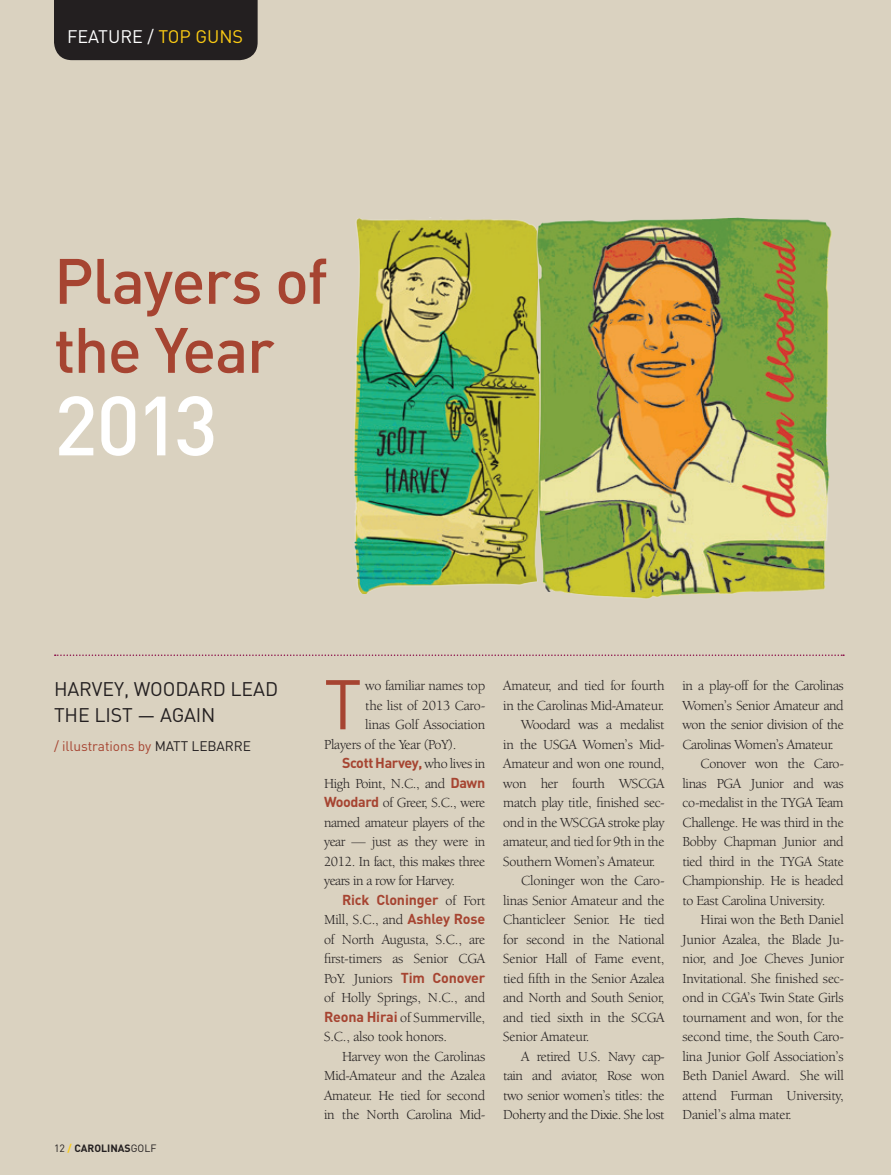
<style>
.page{position:relative;width:891px;height:1175px;background:#fff}
.page>*{position:absolute;margin:0;border:0;box-sizing:border-box;transform-origin:0 0}
.t1{font:500 82.5px "DIN";color:#fff}
.BERKELEY_TEXT{font:69px "DIN";color:#a64431}
.t2{font:500 63px/69px "DIN";letter-spacing:-.025em;color:#a64431}
.BERKELEY_TEXT-2{font:19.5px/25.5px "DIN";letter-spacing:-.005em;color:#231f20}
.t3{font:18px "DIN";color:#fff}
.BERKELEY_TEXT-3{font:14.25px/19.5px "Berkeley Oldstyle IT Cby BT";letter-spacing:-.01em;color:#231f20;text-align:justify}
.Caslon_Body{font:13.65px "DIN";letter-spacing:-.005em;color:#a64431}
.t4{font:700 10.5px "DIN";color:#231f20}
.s1{color:#fbcb13}
.s2{color:#231f20}
.s3{font-weight:400}
.s4{font-family:"DIN";font-weight:700;color:#a64431}
</style>
<div class="page">
<div style="left:0;top:0;width:891px;height:1174px;background:#dad2c0"></div>
<div style="left:54px;top:0;width:204px;height:60px;background:#231f20"></div>
<svg style="left:55px;top:654px;width:789px;height:2px"></svg>
<img style="left:354px;top:218px;width:177px;height:375px">
<img style="left:531px;top:217px;width:301px;height:382px">
<p class="t3" style="left:67px;top:27px;width:178px">FEATURE / <span class="s1">TOP GUNS</span></p>
<p class="t2" style="left:54px;top:244px;width:275px">Players of the Year</p>
<p class="t1" style="left:54px;top:370px;width:165px">2013</p>
<p class="BERKELEY_TEXT-2" style="left:54px;top:676px;width:226px">HARVEY, WOODARD LEAD<br>THE LIST — AGAIN</p>
<p class="Caslon_Body" style="left:54px;top:738px;width:199px">/ illustrations by <span class="s2">MATT LEBARRE</span></p>
<p class="t4" style="left:54px;top:1140px;width:104px"><span class="s3">12</span> <span class="s1">/</span> CAROLINAS<span class="s3">GOLF</span></p>
<p class="BERKELEY_TEXT" style="left:324px;top:665px;width:39px">T</p>
<p class="BERKELEY_TEXT-3" style="left:365px;top:676px;width:121px">wo familiar names top</p>
<p class="BERKELEY_TEXT-3" style="left:365px;top:695px;width:121px">the list of 2013 Caro-</p>
<p class="BERKELEY_TEXT-3" style="left:365px;top:715px;width:121px">linas Golf Association</p>
<p class="BERKELEY_TEXT-3" style="left:324px;top:734px;width:134px">Players of the Year (PoY).</p>
<p class="BERKELEY_TEXT-3" style="left:324px;top:754px;width:163px;text-indent:18px"><span class="s4">Scott Harvey,</span> who lives in High Point, N.C., and <span class="s4">Dawn Woodard</span> of Greer, S.C., were named amateur players of the year — just as they were in 2012. In fact, this makes three years in a row for Harvey.</p>
<p class="BERKELEY_TEXT-3" style="left:324px;top:890px;width:163px;text-indent:18px"><span class="s4">Rick Cloninger</span> of Fort Mill, S.C., and <span class="s4">Ashley Rose </span>of North Augusta, S.C., are first-timers as Senior CGA PoY. Juniors <span class="s4">Tim Conover </span>of Holly Springs, N.C., and <span class="s4">Reona Hirai</span> of Summerville, S.C., also took honors.</p>
<p class="BERKELEY_TEXT-3" style="left:324px;top:1046px;width:163px;text-indent:18px">Harvey won the Carolinas Mid-Amateur and the Azalea Amateur. He tied for second in the North Carolina Mid-</p>
<p class="BERKELEY_TEXT-3" style="left:503px;top:676px;width:163px">Amateur, and tied for fourth in the Carolinas Mid-Amateur.</p>
<p class="BERKELEY_TEXT-3" style="left:503px;top:715px;width:163px;text-indent:18px">Woodard was a medalist in the USGA Women’s Mid-Amateur and won one round, won her fourth WSCGA match play title, finished sec&shy;ond in the WSCGA stroke play amateur, and tied for 9th in the Southern Women’s Amateur.</p>
<p class="BERKELEY_TEXT-3" style="left:503px;top:871px;width:163px;text-indent:18px">Cloninger won the Caro&shy;linas Senior Amateur and the Chanticleer Senior. He tied for second in the National Senior Hall of Fame event, tied fifth in the Senior Azalea and North and South Senior, and tied sixth in the SCGA Senior Amateur.</p>
<p class="BERKELEY_TEXT-3" style="left:503px;top:1046px;width:163px;text-indent:18px">A retired U.S. Navy cap&shy;tain and aviator, Rose won two senior women’s titles: the Doherty and the Dixie. She lost</p>
<p class="BERKELEY_TEXT-3" style="left:682px;top:676px;width:163px">in a play-off for the Carolinas Women’s Senior Amateur and won the senior division of the Carolinas Women’s Amateur.</p>
<p class="BERKELEY_TEXT-3" style="left:682px;top:754px;width:163px;text-indent:18px">Conover won the Caro&shy;linas PGA Junior and was co-medalist in the TYGA Team Challenge. He was third in the Bobby Chapman Junior and tied third in the TYGA State Championship. He is headed to East Carolina University.</p>
<p class="BERKELEY_TEXT-3" style="left:682px;top:910px;width:163px;text-indent:18px">Hirai won the Beth Daniel Junior Azalea, the Blade Ju&shy;nior, and Joe Cheves Junior Invitational. She finished sec&shy;ond in CGA’s Twin State Girls tournament and won, for the second time, the South Caro&shy;lina Junior Golf Association’s Beth Daniel Award. She will attend Furman University, Daniel’s alma mater.</p>
</div>
